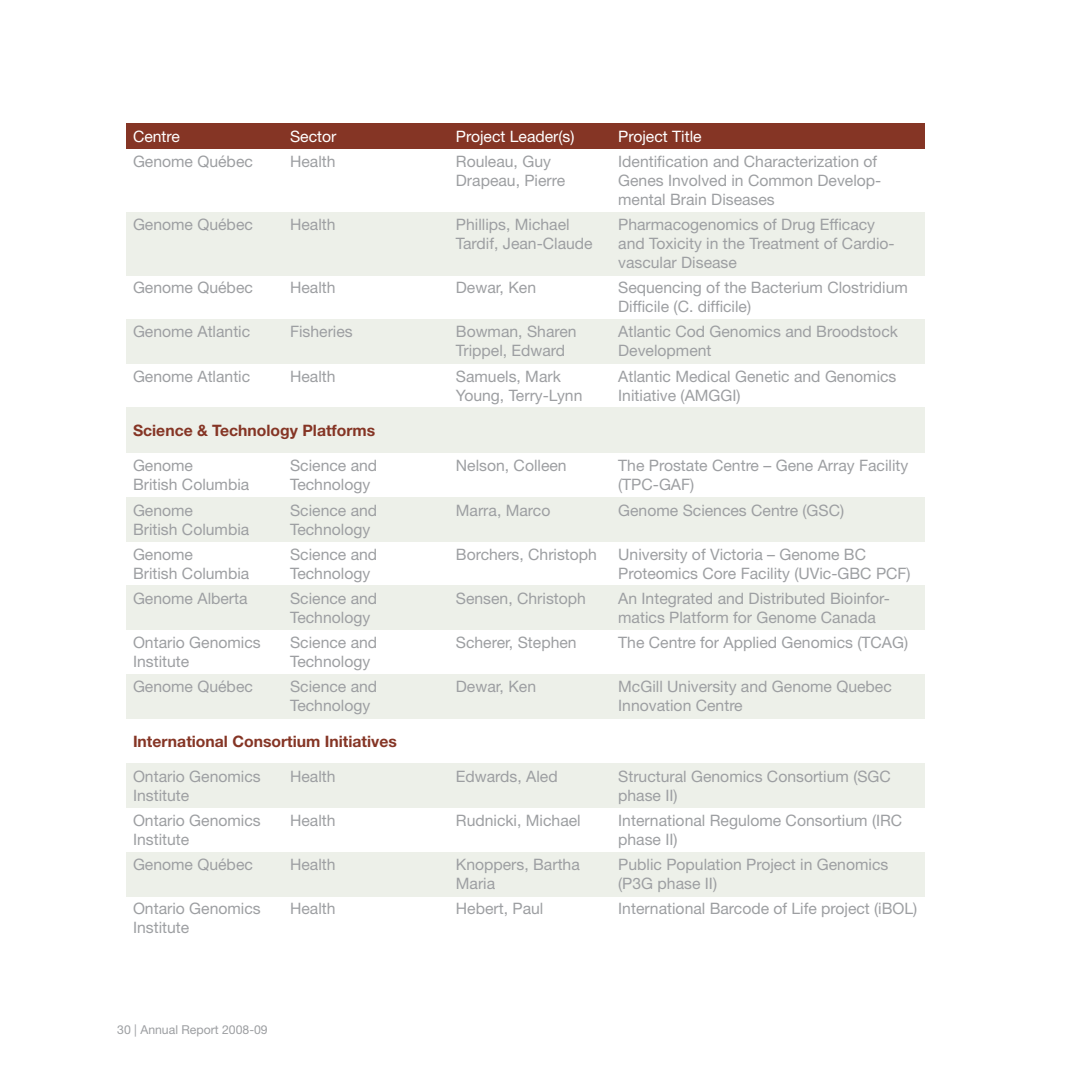
<style>
.page{position:relative;width:1071px;height:1071px;background:#fff}
.page>*{position:absolute;margin:0;border:0;box-sizing:border-box;transform-origin:0 0}
.t1{font:15.75px/18.9px "Helvetica Neue LT Std";color:#9d9fa2}
.t2{font:700 15.75px "Helvetica Neue LT Std";color:#853525}
.t3{font:15.75px "Helvetica Neue LT Std";color:#fff}
.t4{font:12.25px "Helvetica Neue LT Std";color:#9d9fa2}
</style>
<div class="page">
<div style="left:126px;top:212px;width:157px;height:63px;background:#edf0e9"></div>
<div style="left:283px;top:212px;width:166px;height:63px;background:#edf0e9"></div>
<div style="left:449px;top:212px;width:162px;height:63px;background:#edf0e9"></div>
<div style="left:611px;top:212px;width:313px;height:63px;background:#edf0e9"></div>
<div style="left:126px;top:319px;width:157px;height:44px;background:#edf0e9"></div>
<div style="left:283px;top:319px;width:166px;height:44px;background:#edf0e9"></div>
<div style="left:449px;top:319px;width:162px;height:44px;background:#edf0e9"></div>
<div style="left:611px;top:319px;width:313px;height:44px;background:#edf0e9"></div>
<div style="left:126px;top:408px;width:798px;height:45px;background:#edf0e9"></div>
<div style="left:126px;top:497px;width:157px;height:45px;background:#edf0e9"></div>
<div style="left:283px;top:497px;width:166px;height:45px;background:#edf0e9"></div>
<div style="left:449px;top:497px;width:162px;height:45px;background:#edf0e9"></div>
<div style="left:611px;top:497px;width:313px;height:45px;background:#edf0e9"></div>
<div style="left:126px;top:586px;width:157px;height:44px;background:#edf0e9"></div>
<div style="left:283px;top:586px;width:166px;height:44px;background:#edf0e9"></div>
<div style="left:449px;top:586px;width:162px;height:44px;background:#edf0e9"></div>
<div style="left:611px;top:586px;width:313px;height:44px;background:#edf0e9"></div>
<div style="left:126px;top:674px;width:157px;height:44px;background:#edf0e9"></div>
<div style="left:283px;top:674px;width:166px;height:44px;background:#edf0e9"></div>
<div style="left:449px;top:674px;width:162px;height:44px;background:#edf0e9"></div>
<div style="left:611px;top:674px;width:313px;height:44px;background:#edf0e9"></div>
<div style="left:126px;top:764px;width:157px;height:44px;background:#edf0e9"></div>
<div style="left:283px;top:764px;width:166px;height:44px;background:#edf0e9"></div>
<div style="left:449px;top:764px;width:162px;height:44px;background:#edf0e9"></div>
<div style="left:611px;top:764px;width:313px;height:44px;background:#edf0e9"></div>
<div style="left:126px;top:852px;width:157px;height:44px;background:#edf0e9"></div>
<div style="left:283px;top:852px;width:166px;height:44px;background:#edf0e9"></div>
<div style="left:449px;top:852px;width:162px;height:44px;background:#edf0e9"></div>
<div style="left:611px;top:852px;width:313px;height:44px;background:#edf0e9"></div>
<div style="left:126px;top:124px;width:157px;height:25px;background:#853525"></div>
<div style="left:283px;top:124px;width:166px;height:25px;background:#853525"></div>
<div style="left:449px;top:124px;width:162px;height:25px;background:#853525"></div>
<div style="left:611px;top:124px;width:313px;height:25px;background:#853525"></div>
<p class="t3" style="left:133px;top:127px;width:48px">Centre</p>
<p class="t3" style="left:290px;top:127px;width:48px">Sector</p>
<p class="t3" style="left:456px;top:127px;width:120px">Project Leader(s)</p>
<p class="t3" style="left:618px;top:127px;width:85px">Project Title</p>
<p class="t1" style="left:133px;top:152px;width:121px">Genome Québec</p>
<p class="t1" style="left:290px;top:152px;width:47px">Health</p>
<p class="t1" style="left:456px;top:152px;width:111px">Rouleau, Guy<br>Drapeau, Pierre</p>
<p class="t1" style="left:618px;top:152px;width:264px">Identification and Characterization of<br>Genes Involved in Common Develop&shy;mental Brain Diseases</p>
<p class="t1" style="left:133px;top:215px;width:121px">Genome Québec</p>
<p class="t1" style="left:290px;top:215px;width:47px">Health</p>
<p class="t1" style="left:456px;top:215px;width:138px">Phillips, Michael<br>Tardif, Jean-Claude</p>
<p class="t1" style="left:618px;top:215px;width:277px">Pharmacogenomics of Drug Efficacy and Toxicity in the Treatment of Cardio&shy;vascular Disease</p>
<p class="t1" style="left:133px;top:278px;width:121px">Genome Québec</p>
<p class="t1" style="left:290px;top:278px;width:47px">Health</p>
<p class="t1" style="left:456px;top:278px;width:82px">Dewar, Ken</p>
<p class="t1" style="left:618px;top:278px;width:291px">Sequencing of the Bacterium Clostridium<br>Difficile (C. difficile)</p>
<p class="t1" style="left:133px;top:322px;width:119px">Genome Atlantic</p>
<p class="t1" style="left:290px;top:322px;width:64px">Fisheries</p>
<p class="t1" style="left:456px;top:322px;width:122px">Bowman, Sharen<br>Trippel, Edward</p>
<p class="t1" style="left:618px;top:322px;width:281px">Atlantic Cod Genomics and Broodstock<br>Development</p>
<p class="t1" style="left:133px;top:366px;width:119px">Genome Atlantic</p>
<p class="t1" style="left:290px;top:366px;width:47px">Health</p>
<p class="t1" style="left:456px;top:366px;width:128px">Samuels, Mark<br>Young, Terry-Lynn</p>
<p class="t1" style="left:618px;top:366px;width:280px">Atlantic Medical Genetic and Genomics<br>Initiative (AMGGI)</p>
<p class="t2" style="left:133px;top:421px;width:244px">Science &amp; Technology Platforms</p>
<p class="t1" style="left:133px;top:456px;width:118px">Genome<br>British Columbia</p>
<p class="t1" style="left:290px;top:456px;width:89px">Science and<br>Technology</p>
<p class="t1" style="left:456px;top:456px;width:112px">Nelson, Colleen</p>
<p class="t1" style="left:618px;top:456px;width:292px">The Prostate Centre – Gene Array Facility (TPC-GAF)</p>
<p class="t1" style="left:133px;top:500px;width:118px">Genome<br>British Columbia</p>
<p class="t1" style="left:290px;top:500px;width:89px">Science and<br>Technology</p>
<p class="t1" style="left:456px;top:500px;width:96px">Marra, Marco</p>
<p class="t1" style="left:618px;top:500px;width:228px">Genome Sciences Centre (GSC)</p>
<p class="t1" style="left:133px;top:545px;width:118px">Genome<br>British Columbia</p>
<p class="t1" style="left:290px;top:545px;width:89px">Science and<br>Technology</p>
<p class="t1" style="left:456px;top:545px;width:143px">Borchers, Christoph</p>
<p class="t1" style="left:618px;top:545px;width:294px">University of Victoria – Genome BC<br>Proteomics Core Facility (UVic-GBC PCF)</p>
<p class="t1" style="left:133px;top:589px;width:116px">Genome Alberta</p>
<p class="t1" style="left:290px;top:589px;width:89px">Science and<br>Technology</p>
<p class="t1" style="left:456px;top:589px;width:132px">Sensen, Christoph</p>
<p class="t1" style="left:618px;top:589px;width:273px">An Integrated and Distributed Bioinfor&shy;matics Platform for Genome Canada</p>
<p class="t1" style="left:133px;top:633px;width:129px">Ontario Genomics<br>Institute</p>
<p class="t1" style="left:290px;top:633px;width:89px">Science and<br>Technology</p>
<p class="t1" style="left:456px;top:633px;width:122px">Scherer, Stephen</p>
<p class="t1" style="left:618px;top:633px;width:291px">The Centre for Applied Genomics (TCAG)</p>
<p class="t1" style="left:133px;top:677px;width:121px">Genome Québec</p>
<p class="t1" style="left:290px;top:677px;width:89px">Science and<br>Technology</p>
<p class="t1" style="left:456px;top:677px;width:82px">Dewar, Ken</p>
<p class="t1" style="left:618px;top:677px;width:275px">McGill University and Genome Quebec<br>Innovation Centre</p>
<p class="t2" style="left:133px;top:731px;width:265px">International Consortium Initiatives</p>
<p class="t1" style="left:133px;top:767px;width:129px">Ontario Genomics<br>Institute</p>
<p class="t1" style="left:290px;top:767px;width:47px">Health</p>
<p class="t1" style="left:456px;top:767px;width:103px">Edwards, Aled</p>
<p class="t1" style="left:618px;top:767px;width:274px">Structural Genomics Consortium (SGC phase II)</p>
<p class="t1" style="left:133px;top:811px;width:129px">Ontario Genomics<br>Institute</p>
<p class="t1" style="left:290px;top:811px;width:47px">Health</p>
<p class="t1" style="left:456px;top:811px;width:126px">Rudnicki, Michael</p>
<p class="t1" style="left:618px;top:811px;width:286px">International Regulome Consortium (IRC phase II)</p>
<p class="t1" style="left:133px;top:855px;width:121px">Genome Québec</p>
<p class="t1" style="left:290px;top:855px;width:47px">Health</p>
<p class="t1" style="left:456px;top:855px;width:125px">Knoppers, Bartha<br>Maria</p>
<p class="t1" style="left:618px;top:855px;width:272px">Public Population Project in Genomics (P3G phase II)</p>
<p class="t1" style="left:133px;top:899px;width:129px">Ontario Genomics<br>Institute</p>
<p class="t1" style="left:290px;top:899px;width:47px">Health</p>
<p class="t1" style="left:456px;top:899px;width:89px">Hebert, Paul</p>
<p class="t1" style="left:618px;top:899px;width:301px">International Barcode of Life project (iBOL)</p>
<p class="t4" style="left:117px;top:1023px;width:152px">30 | Annual Report 2008-09</p>
</div>
